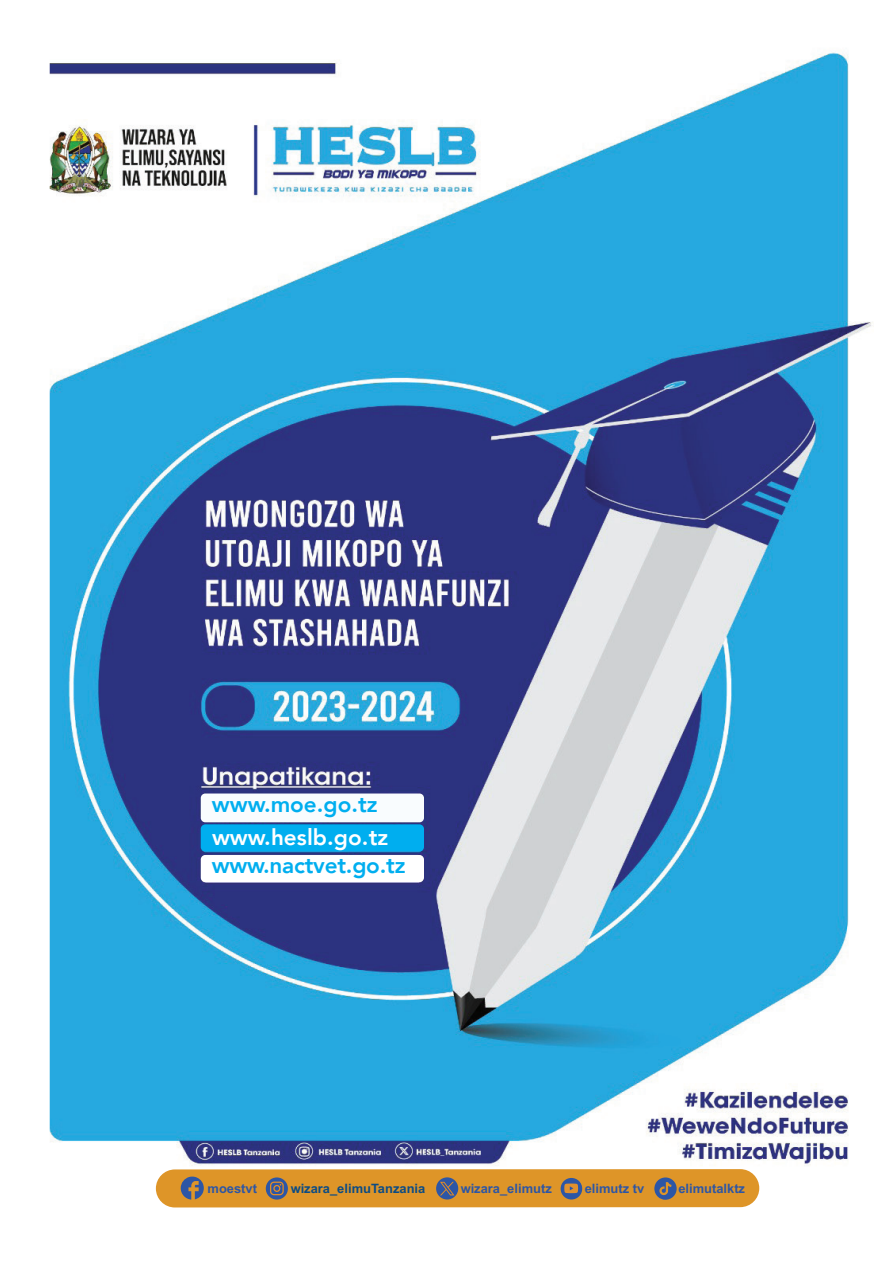
<style>
.page{position:relative;width:893px;height:1263px;background:#fff}
.page>*{position:absolute;margin:0;border:0;box-sizing:border-box;transform-origin:0 0}
.t1{font:800 22.5px "Avenir";letter-spacing:-.01em;color:#00aeef}
.t2{font:800 22.5px "Avenir";letter-spacing:.005em;color:#fff}
.t3{font:700 12.9px "Arial";color:#2d56a5}
.t4{font:700 12.9px "Arial";color:#0c4c84}
</style>
<div class="page">
<img style="left:49px;top:52px;width:825px;height:1124px">
<div style="left:156px;top:1169px;width:603px;height:38px;background:#de9528;border-radius:19px"></div>
<svg style="left:436px;top:1177px;width:22px;height:22px"></svg>
<svg style="left:440px;top:1182px;width:14px;height:13px"></svg>
<div style="left:266px;top:1177px;width:22px;height:22px;background:#2d56a5;border-radius:50%"></div>
<svg style="left:270px;top:1181px;width:14px;height:14px"></svg>
<svg style="left:181px;top:1176px;width:23px;height:23px"></svg>
<svg style="left:654px;top:1177px;width:23px;height:23px"></svg>
<div style="left:561px;top:1178px;width:21px;height:21px;background:#2d56a5;border-radius:50%"></div>
<svg style="left:564px;top:1183px;width:14px;height:10px"></svg>
<div style="left:201px;top:793px;width:223px;height:29px;background:#f9fcfe;border-radius:4px"></div>
<div style="left:201px;top:824px;width:223px;height:27px;background:#00aeef;border-radius:4px"></div>
<div style="left:201px;top:855px;width:223px;height:27px;background:#fff;border-radius:4px"></div>
<h1 class="t1" style="left:212px;top:786px;width:167px">www.moe.go.tz</h1>
<h1 class="t2" style="left:212px;top:820px;width:178px">www.heslb.go.tz</h1>
<h1 class="t1" style="left:212px;top:848px;width:195px">www.nactvet.go.tz</h1>
<p class="t3" style="left:208px;top:1180px;width:51px">moestvt</p>
<p class="t4" style="left:291px;top:1180px;width:136px">wizara_elimuTanzania</p>
<p class="t3" style="left:461px;top:1180px;width:93px">wizara_elimutz</p>
<p class="t3" style="left:585px;top:1180px;width:61px">elimutz tv</p>
<p class="t3" style="left:678px;top:1180px;width:68px">elimutalktz</p>
</div>
